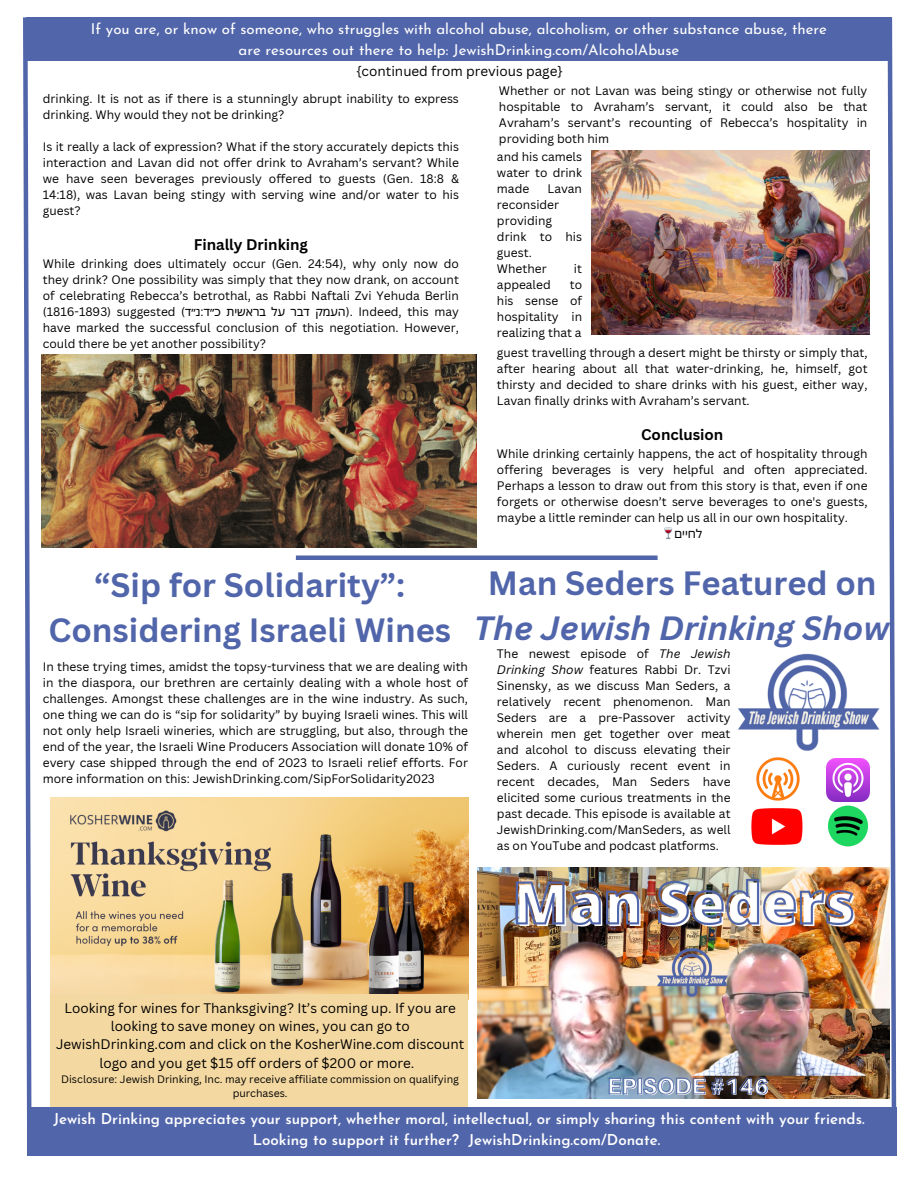
<style>
.page{position:relative;width:918px;height:1188px;background:#fff}
.page>*{position:absolute;margin:0;border:0;box-sizing:border-box;transform-origin:0 0}
.t1{font:700 32.85px/45px "Canva Sans";color:#5165aa;text-align:center}
.t2{font:italic 700 32.85px "Canva Sans";color:#5165aa}
.t3{font:600 15px/20.2px "Josefin Sans";color:#fff;text-align:center}
.t4{font:15px "Josefin Sans";color:#fff}
.t5{font:700 15px "Canva Sans";color:#000}
.t6{font:13.5px/18.5px "Canva Sans";color:#000;text-align:center}
.t7{font:12px/16px "Canva Sans";color:#000;text-align:justify}
.t8{font:12px "Noto Sans Hebrew";color:#000}
.t9{font:10.5px/14px "Canva Sans";color:#000;text-align:center}
.s1{font-family:"Canva Sans"}
.s2{font-style:italic}
</style>
<div class="page">
<div style="left:26px;top:17px;width:866px;height:44px;background:#5165aa"></div>
<svg style="left:23px;top:17px;width:9px;height:1095px"></svg>
<svg style="left:887px;top:17px;width:10px;height:1138px"></svg>
<div style="left:27px;top:1107px;width:869px;height:49px;background:#5165aa"></div>
<hr style="left:296px;top:556px;width:362px;height:4px;background:#5165aa">
<img style="left:41px;top:355px;width:436px;height:192px">
<img style="left:50px;top:797px;width:419px;height:203px">
<div style="left:50px;top:994px;width:418px;height:113px;background:#f4d8a1"></div>
<img style="left:592px;top:150px;width:278px;height:185px">
<img style="left:478px;top:867px;width:412px;height:232px">
<img style="left:738px;top:653px;width:142px;height:98px">
<img style="left:828px;top:806px;width:40px;height:40px">
<img style="left:826px;top:759px;width:43px;height:43px">
<img style="left:756px;top:757px;width:44px;height:44px">
<img style="left:751px;top:808px;width:52px;height:36px">
<p class="t4" style="left:91px;top:23px;width:738px">If you are, or know of someone, who struggles with alcohol abuse, alcoholism, or other substance abuse, there</p>
<p class="t4" style="left:239px;top:43px;width:442px">are resources out there to help: JewishDrinking.com/AlcoholAbuse</p>
<p class="t6" style="left:356px;top:62px;width:208px">{continued from previous page}</p>
<p class="t7" style="left:43px;top:90px;width:418px">drinking. It is not as if there is a stunningly abrupt inability to express drinking. Why would they not be drinking?</p>
<p class="t7" style="left:43px;top:138px;width:418px">Is it really a lack of expression? What if the story accurately depicts this interaction and Lavan did not offer drink to Avraham’s servant? While we have seen beverages previously offered to guests (Gen. 18:8 &amp; 14:18), was Lavan being stingy with serving wine and/or water to his guest?</p>
<p class="t5" style="left:194px;top:234px;width:116px">Finally Drinking</p>
<p class="t7" style="left:43px;top:255px;width:418px;text-align:right">While drinking does ultimately occur (Gen. 24:54), why only now do they drink? One possibility was simply that they now drank, on account of celebrating Rebecca’s betrothal, as Rabbi Naftali Zvi Yehuda Berlin may</p>
<p class="t8" style="left:272px;top:303px;width:15px">על</p>
<p class="t7" style="left:43px;top:303px;width:418px;text-align:left">(1816-1893)<br>have marked the successful conclusion of this negotiation. However, could there be yet another possibility?</p>
<p class="t7" style="left:117px;top:303px;width:60px">suggested</p>
<p class="t8" style="left:181px;top:303px;width:41px">כ״ד<span class="s1">:</span> נ״ד<span class="s1">)</span></p>
<p class="t8" style="left:315px;top:303px;width:39px">ק מ ע ה <span class="s1">.)</span></p>
<p class="t7" style="left:358px;top:303px;width:45px">Indeed,</p>
<p class="t7" style="left:407px;top:303px;width:23px">this</p>
<p class="t8" style="left:226px;top:303px;width:41px">ת שי א בר</p>
<p class="t8" style="left:291px;top:303px;width:21px">דבר</p>
<p class="t7" style="left:499px;top:82px;width:370px">Whether or not Lavan was being stingy or otherwise not fully hospitable to Avraham’s servant, it could also be that Avraham’s servant’s recounting of Rebecca’s hospitality in providing both him</p>
<p class="t7" style="left:497px;top:148px;width:87px">and his camels water to drink made</p>
<p class="t7" style="left:497px;top:180px;width:87px;text-align:left;text-indent:51px">Lavan reconsider providing drink to his guest.<br>Whether</p>
<p class="t7" style="left:574px;top:260px;width:10px">it</p>
<p class="t7" style="left:497px;top:276px;width:55px">appealed</p>
<p class="t7" style="left:497px;top:276px;width:87px;text-indent:73px">to his sense of hospitality in realizing that a</p>
<p class="t7" style="left:497px;top:344px;width:372px">guest travelling through a desert might be thirsty or simply that, after hearing about all that water-drinking, he, himself, got thirsty and decided to share drinks with his guest, either way, Lavan finally drinks with Avraham’s servant.</p>
<p class="t5" style="left:641px;top:424px;width:84px">Conclusion</p>
<p class="t7" style="left:497px;top:445px;width:372px">While drinking certainly happens, the act of hospitality through offering beverages is very helpful and often appreciated.<br>Perhaps a lesson to draw out from this story is that, even if one forgets or otherwise doesn’t serve beverages to one's guests, maybe a little reminder can help us all in our own hospitality.</p>
<p class="t8" style="left:674px;top:525px;width:29px">ם חי י ל</p>
<p class="t1" style="left:48px;top:562px;width:404px">“Sip for Solidarity”:<br>Considering Israeli Wines</p>
<p class="t7" style="left:43px;top:658px;width:427px">In these trying times, amidst the topsy-turviness that we are dealing with in the diaspora, our brethren are certainly dealing with a whole host of challenges. Amongst these challenges are in the wine industry. As such, one thing we can do is “sip for solidarity” by buying Israeli wines. This will not only help Israeli wineries, which are struggling, but also, through the end of the year, the Israeli Wine Producers Association will donate 10% of every case shipped through the end of 2023 to Israeli relief efforts. For more information on this: JewishDrinking.com/SipForSolidarity2023</p>
<p class="t1" style="left:488px;top:560px;width:390px">Man Seders Featured on</p>
<p class="t2" style="left:474px;top:605px;width:417px">The Jewish Drinking Show</p>
<p class="t7" style="left:497px;top:645px;width:235px">The newest episode of <span class="s2">The Jewish Drinking Show</span> features Rabbi Dr. Tzvi Sinensky, as we discuss Man Seders, a relatively recent phenomenon. Man Seders are a pre-Passover activity wherein men get together over meat and alcohol to discuss elevating their Seders. A curiously recent event in recent decades, Man Seders have elicited some curious treatments in the past decade. This episode is available at JewishDrinking.com/ManSeders, as well as on YouTube and podcast platforms.</p>
<p class="t6" style="left:56px;top:998px;width:410px">Looking for wines for Thanksgiving? It’s coming up. If you are looking to save money on wines, you can go to JewishDrinking.com and click on the KosherWine.com discount logo and you get $15 off orders of $200 or more.</p>
<p class="t9" style="left:61px;top:1072px;width:399px">Disclosure: Jewish Drinking, Inc. may receive affiliate commission on qualifying purchases.</p>
<p class="t3" style="left:53px;top:1110px;width:813px">Jewish Drinking appreciates your support, whether moral, intellectual, or simply sharing this content with your friends.<br>Looking to support it further? JewishDrinking.com/Donate.</p>
</div>
